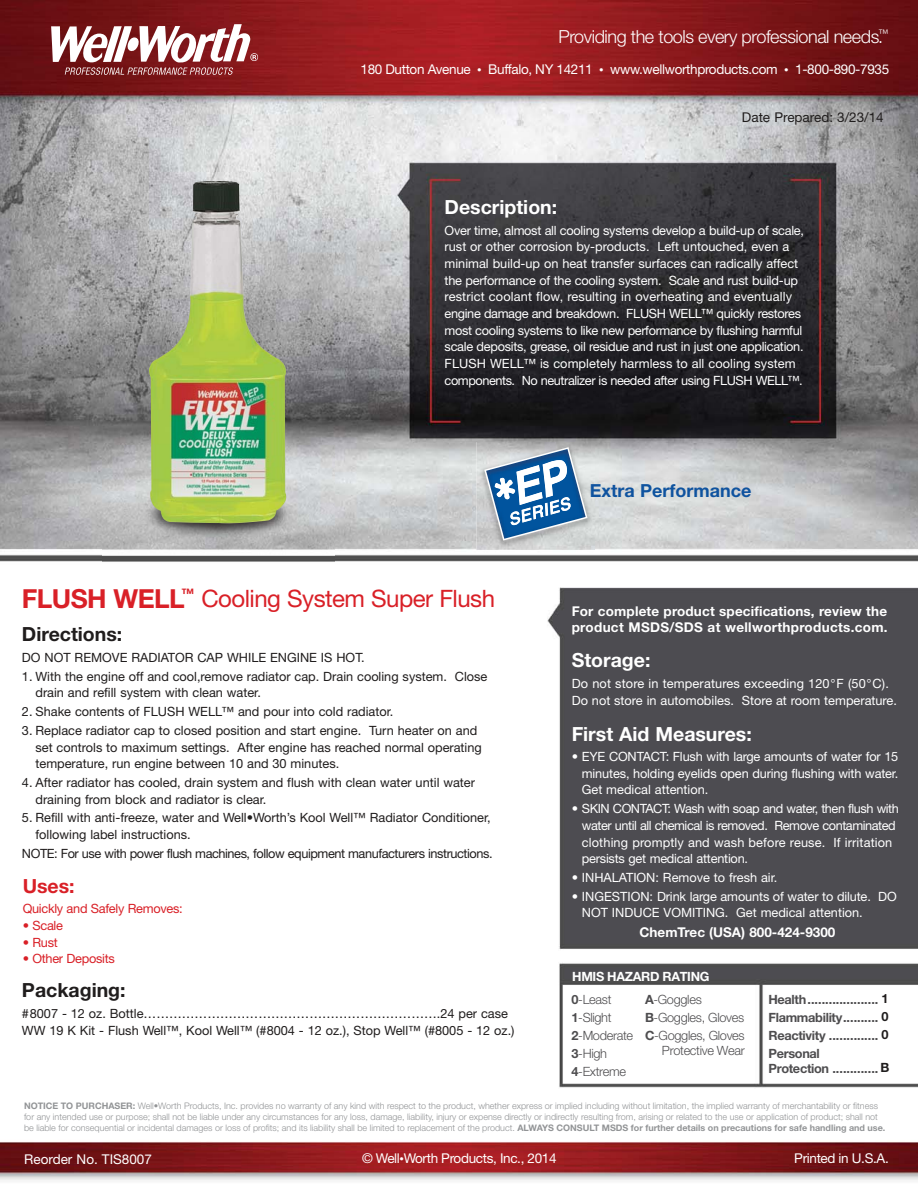
<style>
.page{position:relative;width:918px;height:1188px;background:#fff}
.page>*{position:absolute;margin:0;border:0;box-sizing:border-box;transform-origin:0 0}
.t1{font:24px "Helvetica Neue";letter-spacing:-.02em;color:#d92027}
.t2{font:700 19.5px "Helvetica Neue";color:#fff}
.t3{font:700 19.5px "Helvetica Neue";color:#201d1d}
.t4{font:700 19.5px "Helvetica Neue";color:#d92027}
.t5{font:300 18px "Helvetica Neue";letter-spacing:-.025em;color:#fff}
.t6{font:700 18px "Helvetica Neue";color:#0f539f}
.t7{font:13.5px "Helvetica Neue";letter-spacing:-.025em;color:#fff}
.t8{font:700 13.5px/16.2px "Helvetica Neue";letter-spacing:.01em;color:#fff}
.t9{font:13.5px "Helvetica Neue";color:#201d1d}
.t10{font:13.5px "Helvetica Neue";color:#fff}
.t11{font:12.75px/16.6px "Helvetica Neue";letter-spacing:-.01em;color:#fff}
.t12{font:12.75px/16.6px "Helvetica Neue";color:#201d1d}
.t13{font:12.75px/16.6px "Helvetica Neue";letter-spacing:-.035em;color:#fff}
.t14{font:700 12.75px/18px "Helvetica Neue";letter-spacing:-.025em;color:#4e4d4f;text-align:justify}
.t15{font:300 12.75px/18px "Helvetica Neue";letter-spacing:-.025em;color:#4e4d4f}
.t16{font:12.75px "Helvetica Neue";letter-spacing:-.035em;color:#201d1d}
.t17{font:12.75px "Helvetica Neue";letter-spacing:-.02em;color:#d92027}
.t18{font:700 12.75px/22.5px "Helvetica Neue";letter-spacing:-.025em;color:#fff}
.t19{font:300 9px/11.2px "Helvetica Neue";color:#929496}
.s1{font-size:9px}
.s2{font-weight:700;font-size:26.25px}
.s3{color:#4e4d4f}
.s4{font-weight:300;color:#4e4d4f}
.s5{font-weight:700}
.s6{color:#201d1d}
</style>
<div class="page">
<img style="left:0;top:0;width:918px;height:1180px">
<img style="left:102px;top:446px;width:233px;height:137px">
<svg style="left:51px;top:24px;width:209px;height:51px"></svg>
<img style="left:477px;top:442px;width:118px;height:108px">
<svg style="left:484px;top:447px;width:103px;height:94px"></svg>
<img style="left:149px;top:181px;width:138px;height:343px">
<h3 class="t5" style="left:558px;top:30px;width:332px">Providing the tools every professional needs.<sup>™</sup></h3>
<p class="t7" style="left:361px;top:65px;width:530px">180 Dutton Avenue <span class="s1">•</span> Buffalo, NY 14211 <span class="s1">•</span> www.wellworthproducts.com <span class="s1">•</span> 1-800-890-7935</p>
<p class="t9" style="left:742px;top:113px;width:143px">Date Prepared: 3/23/14</p>
<h2 class="t2" style="left:445px;top:200px;width:114px">Description:</h2>
<p class="t11" style="left:445px;top:223px;width:361px">Over time, almost all cooling systems develop a build-up of scale, rust or other corrosion by-products. Left untouched, even a minimal build-up on heat transfer surfaces can radically affect the performance of the cooling system. Scale and rust build-up restrict coolant flow, resulting in overheating and eventually engine damage and breakdown. FLUSH WELL™ quickly restores most cooling systems to like new performance by flushing harmful scale deposits, grease, oil residue and rust in just one application.<br>FLUSH WELL™ is completely harmless to all cooling system components. No neutralizer is needed after using FLUSH WELL™.</p>
<h1 class="t1" style="left:22px;top:590px;width:475px"><span class="s2">FLUSH WELL</span><sup>™</sup> Cooling System Super Flush</h1>
<h2 class="t3" style="left:22px;top:627px;width:102px">Directions:</h2>
<p class="t12" style="left:22px;top:650px;width:344px">DO NOT REMOVE RADIATOR CAP WHILE ENGINE IS HOT.</p>
<p class="t12" style="left:35px;top:669px;width:453px;text-indent:-13px">1. With the engine off and cool,remove radiator cap. Drain cooling system. Close drain and refill system with clean water.</p>
<p class="t12" style="left:22px;top:705px;width:373px">2. Shake contents of FLUSH WELL™ and pour into cold radiator.</p>
<p class="t12" style="left:35px;top:723px;width:448px;text-indent:-13px">3. Replace radiator cap to closed position and start engine. Turn heater on and set controls to maximum settings. After engine has reached normal operating temperature, run engine between 10 and 30 minutes.</p>
<p class="t12" style="left:35px;top:775px;width:441px;text-indent:-13px">4. After radiator has cooled, drain system and flush with clean water until water draining from block and radiator is clear.</p>
<p class="t12" style="left:35px;top:811px;width:457px;text-indent:-13px">5. Refill with anti-freeze, water and Well•Worth’s Kool Well™ Radiator Conditioner, following label instructions.</p>
<p class="t16" style="left:22px;top:849px;width:472px">NOTE: For use with power flush machines, follow equipment manufacturers instructions.</p>
<h2 class="t4" style="left:23px;top:879px;width:54px">Uses:</h2>
<p class="t17" style="left:23px;top:904px;width:161px">Quickly and Safely Removes:</p>
<p class="t17" style="left:23px;top:921px;width:42px">• Scale</p>
<p class="t17" style="left:23px;top:938px;width:37px">• Rust</p>
<p class="t17" style="left:23px;top:954px;width:94px">• Other Deposits</p>
<h2 class="t3" style="left:22px;top:983px;width:105px">Packaging:</h2>
<p class="t12" style="left:22px;top:1006px;width:494px">#8007 - 12 oz. Bottle…………………………………………………………….24 per case<br>WW 19 K Kit - Flush Well™, Kool Well™ (#8004 - 12 oz.), Stop Well™ (#8005 - 12 oz.)</p>
<h3 class="t6" style="left:590px;top:485px;width:163px">Extra Performance</h3>
<p class="t8" style="left:572px;top:605px;width:317px">For complete product specifications, review the product MSDS/SDS at wellworthproducts.com.</p>
<h2 class="t2" style="left:572px;top:653px;width:80px">Storage:</h2>
<p class="t11" style="left:572px;top:676px;width:327px">Do not store in temperatures exceeding 120°F (50°C).<br>Do not store in automobiles. Store at room temperature.</p>
<h2 class="t2" style="left:572px;top:727px;width:182px">First Aid Measures:</h2>
<p class="t11" style="left:582px;top:750px;width:318px;text-align:justify;text-indent:-10px">• EYE CONTACT: Flush with large amounts of water for 15 minutes, holding eyelids open during flushing with water.<br>Get medical attention.</p>
<p class="t13" style="left:582px;top:802px;width:319px;text-indent:-10px">• SKIN CONTACT: Wash with soap and water, then flush with water until all chemical is removed. Remove contaminated clothing promptly and wash before reuse. If irritation persists get medical attention.</p>
<p class="t11" style="left:572px;top:870px;width:207px">• INHALATION: Remove to fresh air.</p>
<p class="t11" style="left:582px;top:889px;width:316px;text-indent:-10px">• INGESTION: Drink large amounts of water to dilute. DO<br>NOT INDUCE VOMITING. Get medical attention.</p>
<p class="t8" style="left:640px;top:925px;width:197px">ChemTrec (USA) 800-424-9300</p>
<p class="t18" style="left:571px;top:966px;width:140px">HMIS HAZARD RATING<br><span class="s3">0</span><span class="s4">-Least</span></p>
<p class="t15" style="left:571px;top:1009px;width:63px"><span class="s5">1</span>-Slight<br><span class="s5">2</span>-Moderate<br><span class="s5">3</span>-High<br><span class="s5">4</span>-Extreme</p>
<p class="t15" style="left:645px;top:991px;width:101px"><span class="s5">A</span>-Goggles<br><span class="s5">B</span>-Goggles, Gloves<br><span class="s5">C</span>-Goggles, Gloves</p>
<p class="t15" style="left:662px;top:1042px;width:84px">Protective Wear</p>
<p class="t14" style="left:768px;top:991px;width:122px">Health.................... <span class="s6">1<br></span>Flammability.......... <span class="s6">0<br></span>Reactivity .............. <span class="s6">0<br></span>Personal</p>
<p class="t14" style="left:768px;top:1060px;width:122px">Protection ............. <span class="s6">B</span></p>
<p class="t19" style="left:24px;top:1101px;width:863px"><span class="s5">NOTICE TO PURCHASER:</span> Well•Worth Products, Inc. provides no warranty of any kind with respect to the product, whether express or implied including without limitation, the implied warranty of merchantability or fitness for any intended use or purpose; shall not be liable under any circumstances for any loss, damage, liability, injury or expense directly or indirectly resulting from, arising or related to the use or application of product; shall not be liable for consequential or incidental damages or loss of profits; and its liability shall be limited to replacement of the product. <span class="s5">ALWAYS CONSULT MSDS for further details on precautions for safe handling and use.</span></p>
<p class="t10" style="left:24px;top:1154px;width:129px">Reorder No. TIS8007</p>
<p class="t7" style="left:362px;top:1154px;width:196px">© Well<span class="s1">•</span>Worth Products, Inc., 2014</p>
<p class="t7" style="left:794px;top:1154px;width:96px">Printed in U.S.A.</p>
</div>
